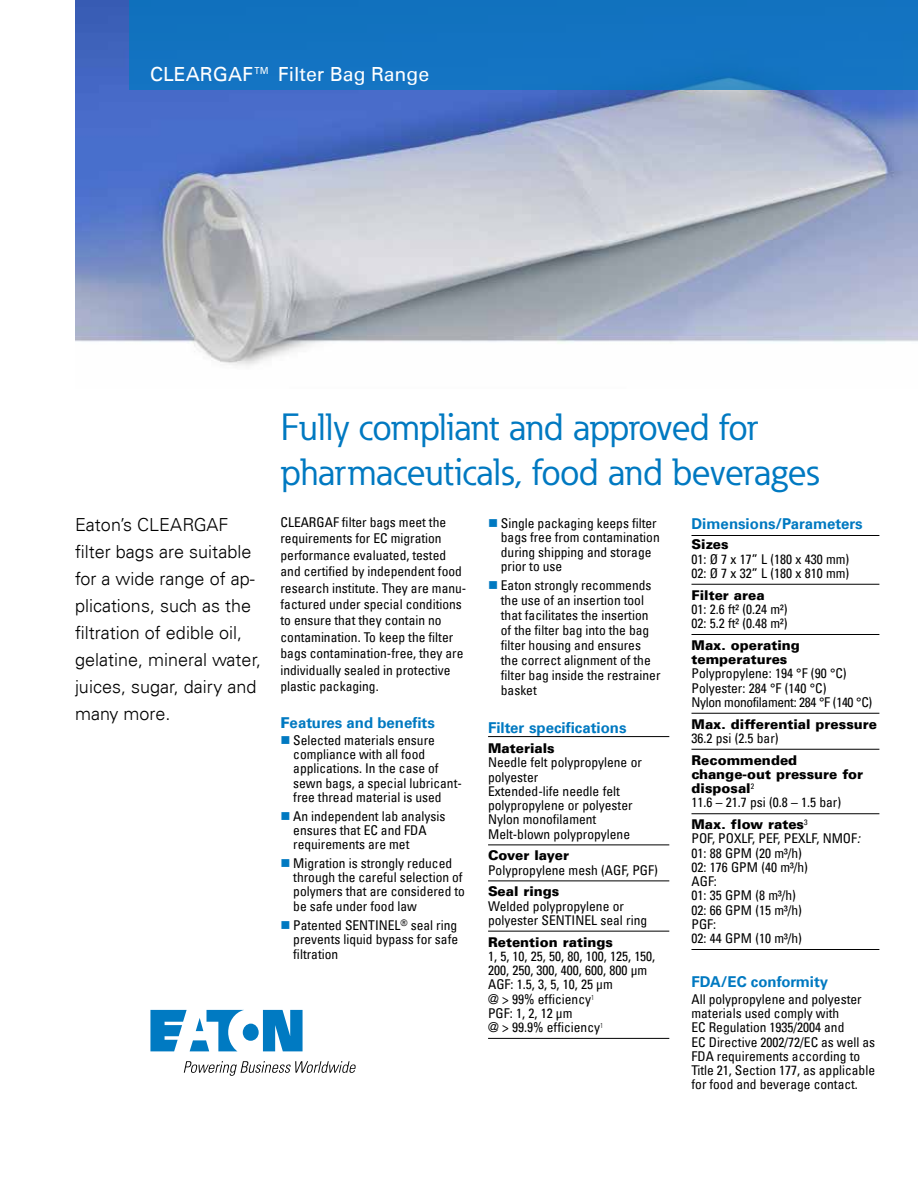
<style>
.page{position:relative;width:918px;height:1188px;background:#fff}
.page>*{position:absolute;margin:0;border:0;box-sizing:border-box;transform-origin:0 0}
.t1{font:37.5px/45px "Eaton";letter-spacing:-.01em;color:#0079c1}
.t2{font:19.5px "Univers LT";color:#fff}
.t3{font:300 18px/27px "Univers LT";color:#000}
.t4{font:700 15px "Univers LT";color:#0079c1}
.t5{font:condensed 13.5px/14.2px "Univers LT";color:#000}
.t6{font:900 13.5px/14.2px "Univers LT";color:#000}
.s1{font-weight:900}
.s2{color:#0079c1}
.s3{font-weight:400;font-stretch:condensed}
.s4{font-weight:900;font-stretch:normal}
.s5{font-style:italic}
</style>
<div class="page">
<svg style="left:150px;top:1010px;width:153px;height:41px"></svg>
<svg style="left:184px;top:1061px;width:172px;height:15px"></svg>
<img style="left:75px;top:0;width:843px;height:366px">
<hr style="left:488px;top:736px;width:181px;height:1px;background:#000">
<hr style="left:488px;top:845px;width:181px;height:1px;background:#000">
<hr style="left:488px;top:881px;width:181px;height:1px;background:#000">
<hr style="left:488px;top:931px;width:181px;height:1px;background:#000">
<hr style="left:488px;top:1038px;width:181px;height:1px;background:#000">
<hr style="left:692px;top:535px;width:187px;height:1px;background:#000">
<hr style="left:692px;top:584px;width:187px;height:1px;background:#000">
<hr style="left:692px;top:634px;width:187px;height:1px;background:#000">
<hr style="left:692px;top:713px;width:187px;height:1px;background:#000">
<hr style="left:692px;top:749px;width:187px;height:1px;background:#000">
<hr style="left:692px;top:813px;width:187px;height:1px;background:#000">
<hr style="left:692px;top:949px;width:187px;height:1px;background:#000">
<div style="left:129px;top:0;width:789px;height:90px;background:#1373c1"></div>
<h2 class="t2" style="left:150px;top:63px;width:281px">CLEARGAF™ Filter Bag Range</h2>
<h3 class="t3" style="left:75px;top:511px;width:188px">Eaton’s CLEARGAF filter bags are suitable for a wide range of ap&shy;plications, such as the filtration of edible oil, gelatine, mineral water, juices, sugar, dairy and many more.</h3>
<h1 class="t1" style="left:280px;top:404px;width:540px">Fully compliant and approved for pharmaceuticals, food and beverages</h1>
<p class="t5" style="left:280px;top:513px;width:187px;line-height:16.5px">CLEARGAF filter bags meet the requirements for EC migration performance evaluated, tested and certified by independent food research institute. They are manu&shy;factured under special conditions to ensure that they contain no contamination. To keep the filter bags contamination-free, they are individually sealed in protective plastic packaging.</p>
<p class="t4" style="left:280px;top:713px;width:156px"><span class="s1">F</span>eatures and benefits</p>
<p class="t5" style="left:293px;top:733px;width:170px;text-indent:-13px"><span class="s2">■</span> Selected materials ensure compliance with all food applications. In the case of sewn bags, a special lubricant&shy;free thread material is used</p>
<p class="t5" style="left:293px;top:808px;width:154px;text-indent:-13px"><span class="s2">■</span> An independent lab analysis ensures that EC and FDA requirements are met</p>
<p class="t5" style="left:293px;top:856px;width:173px;text-indent:-13px"><span class="s2">■</span> Migration is strongly reduced through the careful selection of polymers that are considered to be safe under food law</p>
<p class="t5" style="left:293px;top:918px;width:166px;text-align:justify;text-indent:-13px"><span class="s2">■</span> Patented SENTINEL<sup>®</sup> seal ring prevents liquid bypass for safe filtration</p>
<p class="t5" style="left:501px;top:516px;width:160px;text-indent:-13px"><span class="s2">■</span> Single packaging keeps filter bags free from contamination during shipping and storage prior to use</p>
<p class="t5" style="left:501px;top:578px;width:161px;line-height:15px;text-indent:-13px"><span class="s2">■</span> Eaton strongly recommends the use of an insertion tool that facilitates the insertion of the filter bag into the bag filter housing and ensures the correct alignment of the filter bag inside the restrainer basket</p>
<p class="t4" style="left:488px;top:719px;width:140px">Filter specifications</p>
<p class="t6" style="left:488px;top:741px;width:68px">Materials</p>
<p class="t5" style="left:488px;top:755px;width:155px">Needle felt polypropylene or polyester<br>Extended-life needle felt polypropylene or polyester<br>Nylon monofilament<br>Melt-blown polypropylene</p>
<p class="t6" style="left:488px;top:848px;width:83px">Cover layer</p>
<p class="t5" style="left:488px;top:862px;width:171px">Polypropylene mesh (AGF, PGF)</p>
<p class="t6" style="left:488px;top:884px;width:73px">Seal rings</p>
<p class="t5" style="left:488px;top:898px;width:161px">Welded polypropylene or polyester SENTINEL seal ring</p>
<p class="t6" style="left:488px;top:934px;width:126px">Retention ratings</p>
<p class="t5" style="left:488px;top:949px;width:169px">1, 5, 10, 25, 50, 80, 100, 125, 150,<br>200, 250, 300, 400, 600, 800 µm<br>AGF: 1.5, 3, 5, 10, 25 μm<br>@ &gt; 99% efficiency<sup>1<br></sup>PGF: 1, 2, 12 μm<br>@ &gt; 99.9% efficiency<sup>1</sup></p>
<p class="t4" style="left:692px;top:515px;width:173px">Dimensions/Parameters</p>
<p class="t6" style="left:692px;top:537px;width:39px">Sizes</p>
<p class="t5" style="left:692px;top:552px;width:159px">01: Ø 7 x 17” L (180 x 430 mm)<br>02: Ø 7 x 32” L (180 x 810 mm)</p>
<p class="t6" style="left:692px;top:588px;width:75px">Filter area</p>
<p class="t5" style="left:692px;top:602px;width:98px">01: 2.6 ft² (0.24 m²)<br>02: 5.2 ft² (0.48 m²)</p>
<p class="t6" style="left:692px;top:638px;width:110px">Max. operating temperatures</p>
<p class="t5" style="left:692px;top:666px;width:182px">Polypropylene: 194 °F (90 °C)<br>Polyester: 284 °F (140 °C)<br>Nylon monofilament: 284 °F (140 °C)</p>
<p class="t6" style="left:692px;top:717px;width:187px">Max. differential pressure</p>
<p class="t5" style="left:692px;top:731px;width:89px">36.2 psi (2.5 bar)</p>
<p class="t6" style="left:691px;top:753px;width:173px">Recommended change-out pressure for disposal<sup>2<br></sup><span class="s3">11.6 – 21.7 psi (0.8 – 1.5 bar)</span></p>
<p class="t5" style="left:691px;top:817px;width:170px"><span class="s4">Max. flow rates</span><sup>3<br></sup>POF, POXLF, PEF, PEXLF, NMOF<span class="s5">:<br></span>01: 88 GPM (20 m³/h)<br>02: 176 GPM (40 m³/h)<br>AGF:<br>01: 35 GPM (8 m³/h)<br>02: 66 GPM (15 m³/h)<br>PGF:<br>02: 44 GPM (10 m³/h)</p>
<p class="t4" style="left:692px;top:973px;width:138px">FDA/EC conformity</p>
<p class="t5" style="left:692px;top:992px;width:185px">All polypropylene and polyester materials used comply with<br>EC Regulation 1935/2004 and<br>EC Directive 2002/72/EC as well as<br>FDA requirements according to<br>Title 21, Section 177, as applicable for food and beverage contact.</p>
</div>
